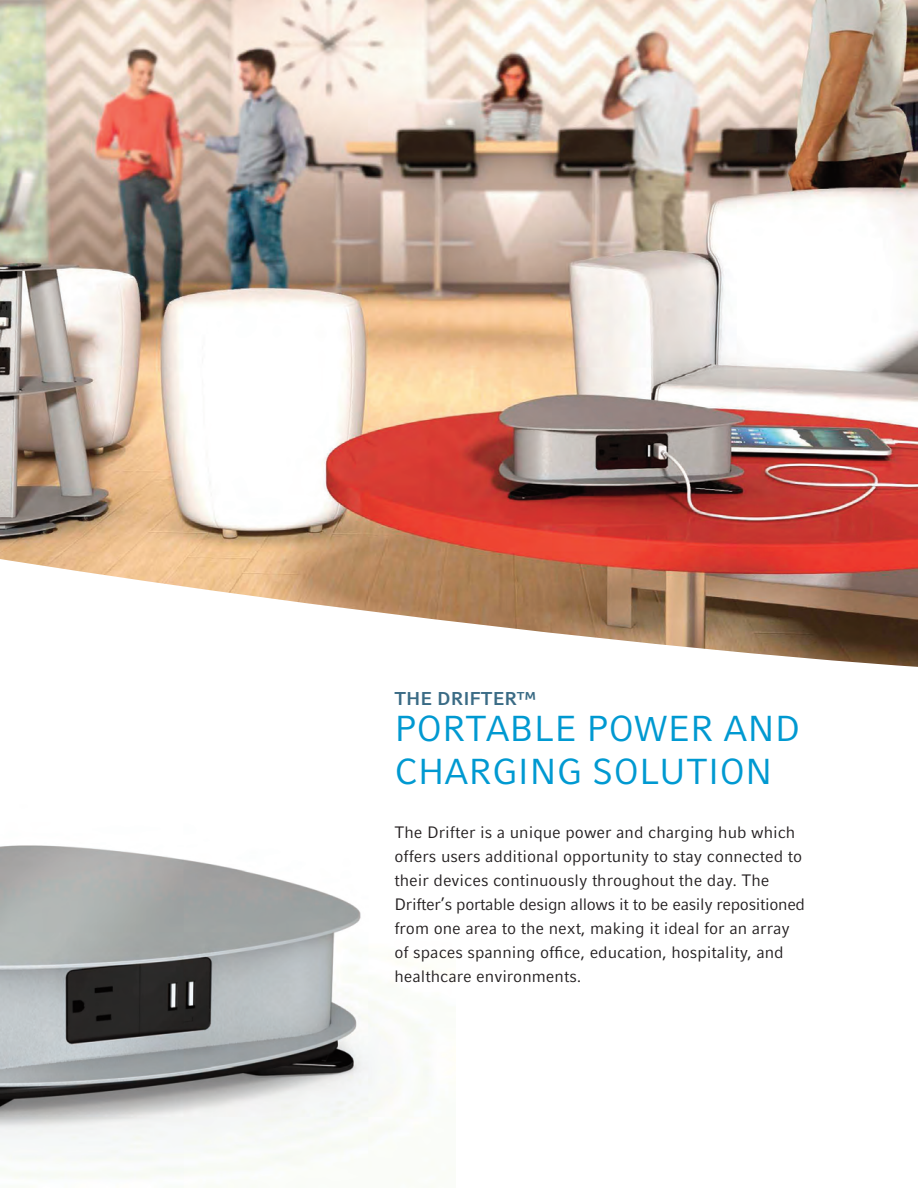
<style>
.page{position:relative;width:918px;height:1188px;background:#fff}
.page>*{position:absolute;margin:0;border:0;box-sizing:border-box;transform-origin:0 0}
.t1{font:36px/43.2px "Compatil Fact LT Pro";color:#0099d1}
.t2{font:700 18.6px "Compatil Fact LT Pro";color:#3a6b85}
.t3{font:16.5px/24px "Compatil Fact LT Pro";color:#231f20}
</style>
<div class="page">
<img style="left:0;top:845px;width:434px;height:343px">
<img style="left:0;top:0;width:918px;height:528px">
<svg style="left:0;top:528px;width:918px;height:139px"></svg>
<p class="t2" style="left:394px;top:692px;width:143px">THE DRIFTER™</p>
<h1 class="t1" style="left:394px;top:710px;width:408px">PORTABLE POWER AND<br>CHARGING SOLUTION</h1>
<p class="t3" style="left:394px;top:822px;width:412px">The Drifter is a unique power and charging hub which offers users additional opportunity to stay connected to their devices continuously throughout the day. The Drifter’s portable design allows it to be easily repositioned from one area to the next, making it ideal for an array of spaces spanning office, education, hospitality, and healthcare environments.</p>
</div>
